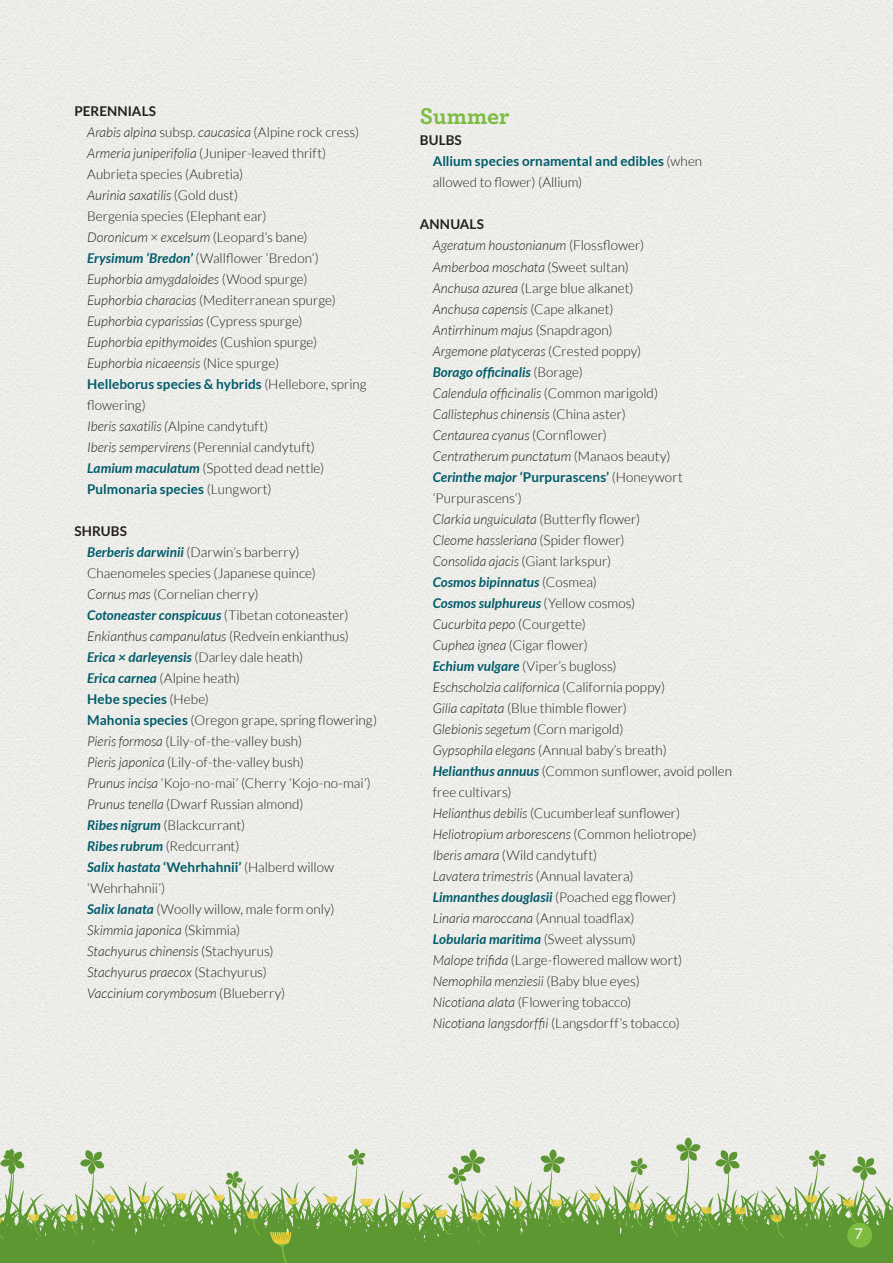
<style>
.page{position:relative;width:893px;height:1263px;background:#fff}
.page>*{position:absolute;margin:0;border:0;box-sizing:border-box;transform-origin:0 0}
.t1{font:700 24px "Archer";color:#7bbc41}
.t2{font:500 15px "Lato";color:#f6f5f1}
.t3{font:300 13.5px/21px "Lato";color:#231f20}
.t4{font:700 13.5px/21px "Lato";letter-spacing:.005em;color:#005c6b}
.s1{font-weight:700}
.s2{font-style:italic}
.s3{font-weight:700;font-style:italic;color:#005c6b}
.s4{font-weight:700;color:#005c6b}
.s5{color:#231f20}
.s6{font-weight:300;color:#231f20}
</style>
<div class="page">
<div style="left:0;top:0;width:893px;height:1137px;background:#edede9"></div>
<svg style="left:0;top:1137px;width:893px;height:126px;background:#a9c491"></svg>
<div style="left:847px;top:1223px;width:25px;height:25px;background:#7bbc41;border-radius:50%"></div>
<p class="t3" style="left:87px;top:101px;width:281px;text-indent:-13px"><span class="s1">PERENNIALS<br></span><span class="s2">Arabis alpina</span> subsp. <span class="s2">caucasica</span> (Alpine rock cress)<br><span class="s2">Armeria juniperifolia</span> (Juniper-leaved thrift)<br>Aubrieta species (Aubretia)<br><span class="s2">Aurinia saxatilis</span> (Gold dust)<br>Bergenia species (Elephant ear)<br><span class="s2">Doronicum</span> × <span class="s2">excelsum</span> (Leopard’s bane)<br><span class="s3">Erysimum ‘Bredon’</span> (Wallflower ‘Bredon’)<br><span class="s2">Euphorbia amygdaloides</span> (Wood spurge)<br><span class="s2">Euphorbia characias</span> (Mediterranean spurge)<br><span class="s2">Euphorbia cyparissias</span> (Cypress spurge)<br><span class="s2">Euphorbia epithymoides</span> (Cushion spurge)<br><span class="s2">Euphorbia nicaeensis</span> (Nice spurge)<br><span class="s4">Helleborus species &amp; hybrids</span> (Hellebore, spring flowering)<br><span class="s2">Iberis saxatilis (</span>Alpine candytuft)<br><span class="s2">Iberis sempervirens</span> (Perennial candytuft)<br><span class="s3">Lamium maculatum</span> (Spotted dead nettle)<br><span class="s4">Pulmonaria species</span> (Lungwort)</p>
<p class="t3" style="left:87px;top:521px;width:291px;text-indent:-13px"><span class="s1">SHRUBS<br></span><span class="s3">Berberis darwinii</span> (Darwin’s barberry)<br>Chaenomeles species (Japanese quince)<br><span class="s2">Cornus mas</span> (Cornelian cherry)<br><span class="s3">Cotoneaster conspicuus</span> (Tibetan cotoneaster)<br><span class="s2">Enkianthus campanulatus</span> (Redvein enkianthus)<br><span class="s3">Erica × darleyensis</span> (Darley dale heath)<br><span class="s3">Erica carnea</span> (Alpine heath)<br><span class="s4">Hebe species</span> (Hebe)<br><span class="s4">Mahonia species</span> (Oregon grape, spring flowering)<br><span class="s2">Pieris formosa</span> (Lily-of-the-valley bush)<br><span class="s2">Pieris japonica</span> (Lily-of-the-valley bush)<br><span class="s2">Prunus incisa</span> ‘Kojo-no-mai’ (Cherry ‘Kojo-no-mai’)<br><span class="s2">Prunus tenella</span> (Dwarf Russian almond)<br><span class="s3">Ribes nigrum</span> (Blackcurrant)<br><span class="s3">Ribes rubrum</span> (Redcurrant)<br><span class="s3">Salix hastata</span> <span class="s4">‘Wehrhahnii’</span> (Halberd willow ‘Wehrhahnii’)<br><span class="s3">Salix lanata</span> (Woolly willow, male form only)<br><span class="s2">Skimmia japonica</span> (Skimmia)<br><span class="s2">Stachyurus chinensis</span> (Stachyurus)<br><span class="s2">Stachyurus praecox</span> (Stachyurus)<br><span class="s2">Vaccinium corymbosum</span> (Blueberry)</p>
<h1 class="t1" style="left:420px;top:98px;width:91px">Summer</h1>
<p class="t4" style="left:433px;top:130px;width:271px;text-indent:-13px"><span class="s5">BULBS<br></span>Allium species ornamental and edibles <span class="s6">(when allowed to flower) (Allium)</span></p>
<p class="t3" style="left:433px;top:214px;width:301px;text-indent:-13px"><span class="s1">ANNUALS<br></span><span class="s2">Ageratum houstonianum</span> (Flossflower)<br><span class="s2">Amberboa moschata</span> (Sweet sultan)<br><span class="s2">Anchusa azurea</span> (Large blue alkanet)<br><span class="s2">Anchusa capensis</span> (Cape alkanet)<br><span class="s2">Antirrhinum majus</span> (Snapdragon)<br><span class="s2">Argemone platyceras</span> (Crested poppy)<br><span class="s3">Borago officinalis</span> (Borage)<br><span class="s2">Calendula officinalis</span> (Common marigold)<br><span class="s2">Callistephus chinensis</span> (China aster)<br><span class="s2">Centaurea cyanus</span> (Cornflower)<br><span class="s2">Centratherum punctatum</span> (Manaos beauty)<br><span class="s3">Cerinthe major</span> <span class="s4">‘Purpurascens’</span> (Honeywort ‘Purpurascens’)<br><span class="s2">Clarkia unguiculata</span> (Butterfly flower)<br><span class="s2">Cleome hassleriana</span> (Spider flower)<br><span class="s2">Consolida ajacis</span> (Giant larkspur)<br><span class="s3">Cosmos bipinnatus</span> (Cosmea)<br><span class="s3">Cosmos sulphureus</span> (Yellow cosmos)<br><span class="s2">Cucurbita pepo</span> (Courgette)<br><span class="s2">Cuphea ignea</span> (Cigar flower)<br><span class="s3">Echium vulgare</span> (Viper’s bugloss)<br><span class="s2">Eschscholzia californica</span> (California poppy)<br><span class="s2">Gilia capitata</span> (Blue thimble flower)<br><span class="s2">Glebionis segetum</span> (Corn marigold)<br><span class="s2">Gypsophila elegans</span> (Annual baby’s breath)<br><span class="s3">Helianthus annuus</span> (Common sunflower, avoid pollen free cultivars)<br><span class="s2">Helianthus debilis</span> (Cucumberleaf sunflower)<br><span class="s2">Heliotropium arborescens</span> (Common heliotrope)<br><span class="s2">Iberis amara</span> (Wild candytuft)<br><span class="s2">Lavatera trimestris</span> (Annual lavatera)<br><span class="s3">Limnanthes douglasii</span> (Poached egg flower)<br><span class="s2">Linaria maroccana</span> (Annual toadflax)<br><span class="s3">Lobularia maritima</span> (Sweet alyssum)<br><span class="s2">Malope trifida</span> (Large-flowered mallow wort)<br><span class="s2">Nemophila menziesii</span> (Baby blue eyes)<br><span class="s2">Nicotiana alata</span> (Flowering tobacco)<br><span class="s2">Nicotiana langsdorffii</span> (Langsdorff’s tobacco)</p>
<p class="t2" style="left:854px;top:1223px;width:10px">7</p>
</div>
